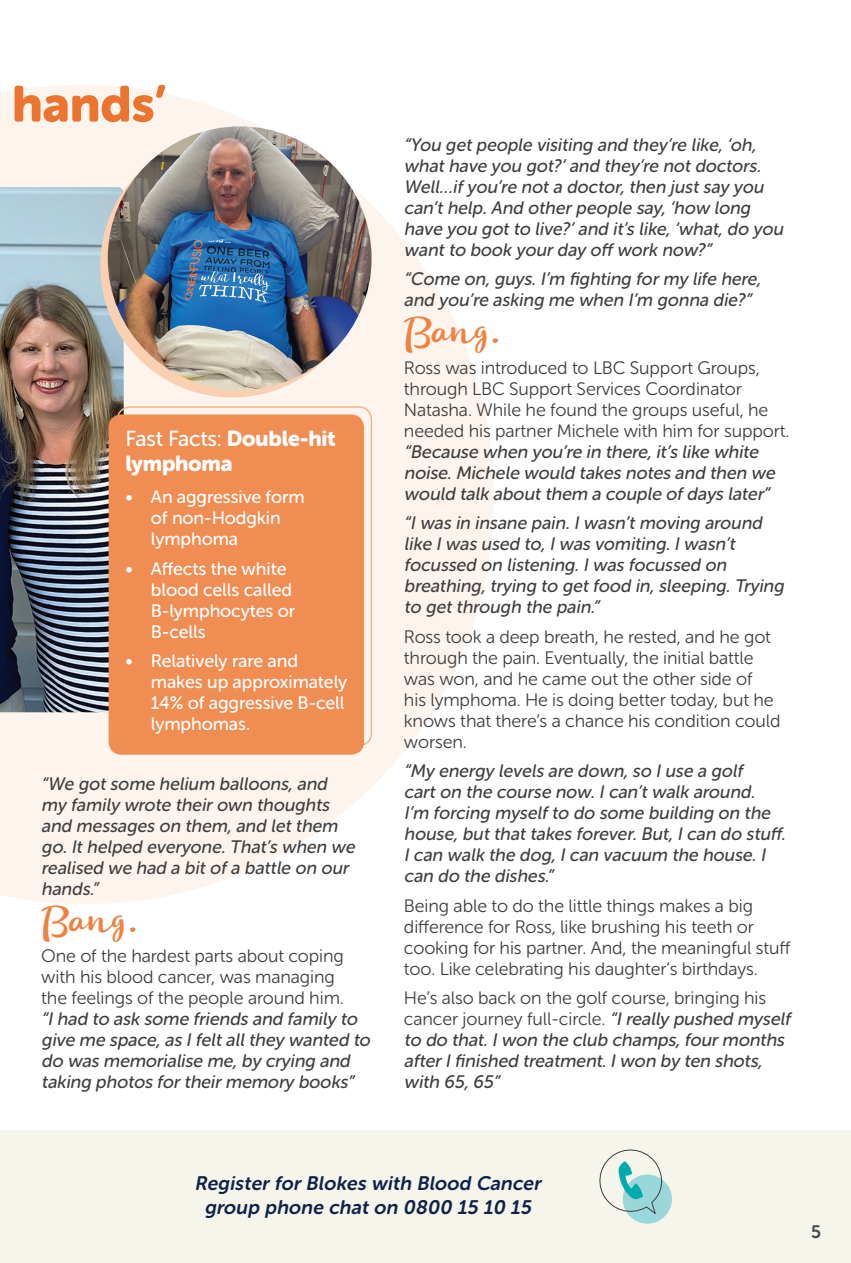
<style>
.page{position:relative;width:851px;height:1263px;background:#fff}
.page>*{position:absolute;margin:0;border:0;box-sizing:border-box;transform-origin:0 0}
.t1{font:50.25px "Museo Sans Rounded 900";color:#eb742f}
.t2{font:36px "Lifehack";letter-spacing:-.005em;color:#ed8241}
.t3{font:21.6px "Museo Sans Rounded 500";letter-spacing:-.01em;color:#fff}
.t4{font:21.6px "Museo Sans Rounded 900";letter-spacing:-.01em;color:#fff}
.t5{font:italic 19.5px/24px "Museo Sans Rounded 700";color:#0f2349;text-align:center}
.t6{font:italic 18px/21px "Museo Sans Rounded 500";letter-spacing:-.005em;color:#3e3e3f}
.t7{font:18px/21px "Museo Sans Rounded 300";letter-spacing:-.005em;color:#3e3e3f}
.t8{font:18px/21px "Museo Sans Rounded 500";letter-spacing:-.005em;color:#fff}
.t9{font:18px "Museo Sans Rounded 700";color:#4b4c4d}
.s1{font-family:"Museo Sans Rounded 900"}
.s2{font-family:"Museo Sans Rounded 500";font-style:italic}
</style>
<div class="page">
<div style="left:0;top:1131px;width:850px;height:132px;background:#f6f5ec"></div>
<svg style="left:0;top:85px;width:489px;height:816px;fill:#fdf4ed"></svg>
<img style="left:0;top:187px;width:124px;height:525px">
<div style="left:109px;top:414px;width:255px;height:341px;background:#ef8d53;border-radius:13px"></div>
<div style="left:100px;top:134px;width:264px;height:263px;background:#fad0b3;border-radius:50%"></div>
<img style="left:108px;top:126px;width:263px;height:264px;border-radius:132px">
<div style="left:622px;top:1174px;width:49px;height:50px;background:#9ad7db;border-radius:50%"></div>
<svg style="left:599px;top:1149px;width:65px;height:67px"></svg>
<h1 class="t1" style="left:12px;top:75px;width:156px">hands’</h1>
<p class="t3" style="left:125px;top:427px;width:212px">Fast Facts: <span class="s1">Double-hit</span></p>
<p class="t4" style="left:125px;top:451px;width:108px">lymphoma</p>
<p class="t8" style="left:151px;top:487px;width:155px;text-indent:-26px">• An aggressive form of non-Hodgkin lymphoma</p>
<p class="t8" style="left:151px;top:558px;width:146px;text-indent:-26px">• Affects the white blood cells called<br>B-lymphocytes or<br>B-cells</p>
<p class="t8" style="left:151px;top:651px;width:198px;text-indent:-26px">• Relatively rare and makes up approximately<br>14% of aggressive B-cell lymphomas.</p>
<p class="t6" style="left:41px;top:773px;width:318px">“We gotsome helium balloons,and my family wrote theirown thoughts and messages on them,and letthem go.Ithelped everyone.That’s when we realised we had a bitofa battle on our hands.”</p>
<h2 class="t2" style="left:41px;top:894px;width:98px">Bang.</h2>
<p class="t7" style="left:41px;top:945px;width:304px">One of the hardest parts about coping with his blood cancer, was managing the feelings of the people around him.</p>
<p class="t6" style="left:41px;top:1008px;width:334px">“Ihad to ask some friends and family to give me space,as Ifeltallthey wanted to do was memorialise me,by crying and taking photos fortheirmemory books”</p>
<p class="t6" style="left:404px;top:134px;width:384px">“You getpeople visiting and they ’re like,‘oh, whathave you got?’and they ’re notdoctors.<br>Well…ifyou’re nota doctor,then j ustsay you can’thelp.And otherpeople say,‘how long have you gotto live?’and it’s like,‘what,do you wantto book yourday off work now?”</p>
<p class="t6" style="left:404px;top:269px;width:362px">“Come on,guys.I’m fighting formy life here, and you’re asking me when I’m gonna die?”</p>
<h2 class="t2" style="left:404px;top:306px;width:98px">Bang.</h2>
<p class="t7" style="left:404px;top:357px;width:387px">Ross was introduced to LBC Support Groups, through LBC Support Services Coordinator Natasha. While he found the groups useful, he needed his partner Michele with him for support.</p>
<p class="t6" style="left:404px;top:441px;width:376px">“Because when you’re in there,it’s like white noise.Michele would takes notes and then we would talk aboutthem a couple ofdays later”</p>
<p class="t6" style="left:404px;top:512px;width:385px">“Iwas in insane pain.Iwasn’tmoving around like Iwas used to,Iwas vomiting.Iwasn’t focussed on listening.Iwas focussed on breathing,trying to getfood in,sleeping.Trying to getthrough the pain.”</p>
<p class="t7" style="left:404px;top:626px;width:378px">Ross took a deep breath, he rested, and he got through the pain. Eventually, the initial battle was won, and he came out the other side of<br>his lymphoma. He is doing better today, but he knows that there’s a chance his condition could worsen.</p>
<p class="t6" style="left:404px;top:760px;width:386px">“My energy levels are down,so Iuse a golf carton the course now.Ican’twalk around.<br>I’m forcing myselfto do some building on the house,butthattakes forever.But,Ican do stuff.<br>Ican walk the dog,Ican vacuum the house.I can do the dishes.”</p>
<p class="t7" style="left:404px;top:895px;width:388px">Being able to do the little things makes a big difference for Ross, like brushing his teeth or cooking for his partner. And, the meaningful stuff too. Like celebrating his daughter’s birthdays.</p>
<p class="t7" style="left:404px;top:987px;width:391px">He’s also back on the golf course, bringing his cancer journey full-circle. <span class="s2">“Ireally pushed myself</span></p>
<p class="t6" style="left:404px;top:1029px;width:385px">to do that.Iwon the club champs,fourmonths afterIfinished treatment.Iwon by ten shots, with 65,65”</p>
<p class="t5" style="left:194px;top:1171px;width:351px">Register for Blokes with Blood Cancer group phone chat on 0800 15 10 15</p>
<p class="t9" style="left:811px;top:1222px;width:12px">5</p>
</div>
